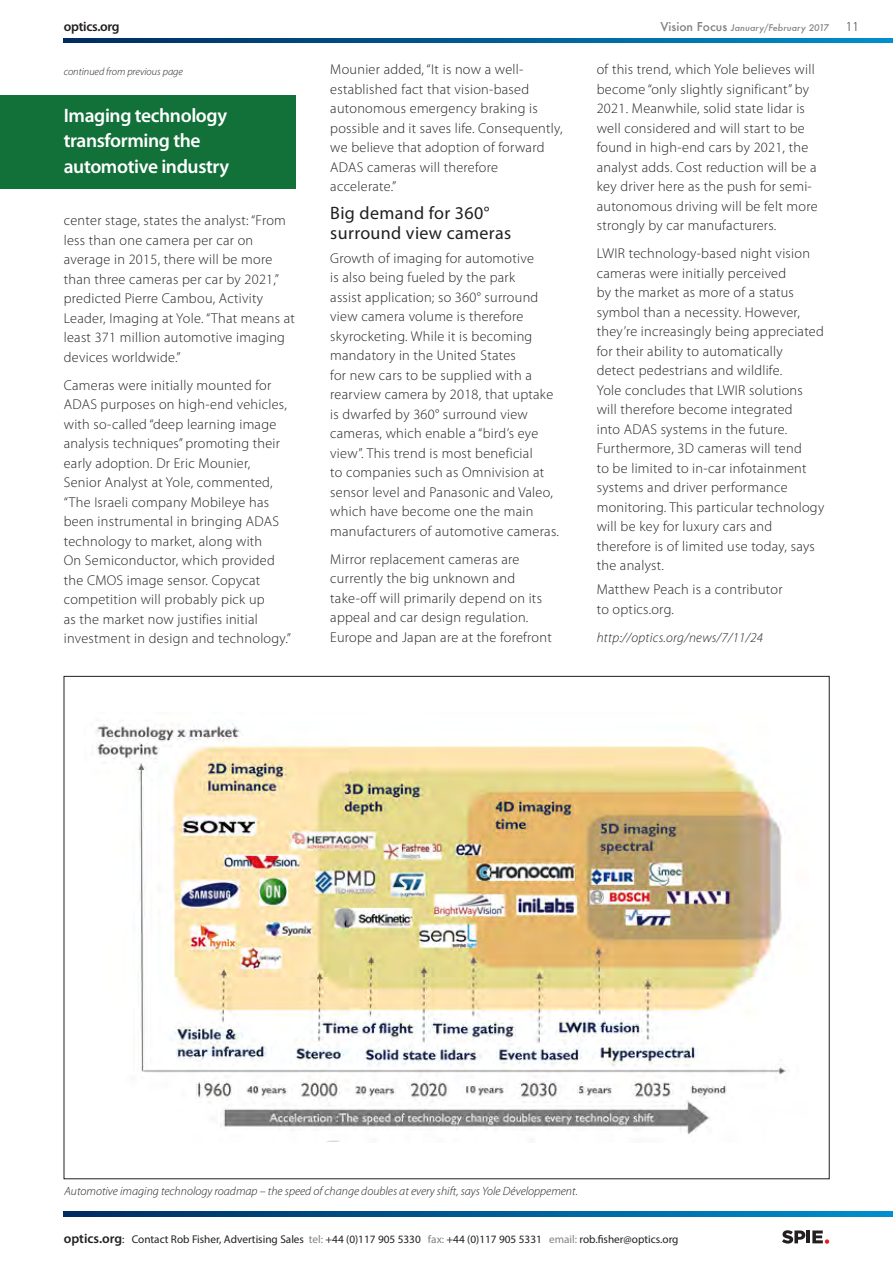
<style>
.page{position:relative;width:893px;height:1263px;background:#fff}
.page>*{position:absolute;margin:0;border:0;box-sizing:border-box;transform-origin:0 0}
.t1{font:600 19.5px/25.5px "Myriad Pro";letter-spacing:-.02em;color:#fff}
.t2{font:18px/19.5px "Myriad Pro";letter-spacing:.02em;color:#231f20}
.t3{font:300 14.25px/19.5px "Myriad Pro";letter-spacing:.02em;color:#231f20}
.t4{font:italic 300 13.5px "Myriad Pro";letter-spacing:.02em;color:#231f20}
.t5{font:600 13.5px "Myriad Pro";letter-spacing:-.02em;color:#231f20}
.t6{font:300 13.5px "Myriad Pro";color:#231f20}
.t7{font:italic 300 12px "Myriad Pro";color:#231f20}
.t8{font:11.25px "Myriad Pro";color:#231f20}
.t9{font:italic 300 10.5px "Myriad Pro";color:#231f20}
.t10{font:italic 500 9px "Futura";color:#808285}
.s1{font-style:normal;font-size:12px}
.s2{font-weight:600;font-size:13.5px}
.s3{color:#808285}
</style>
<div class="page">
<svg style="left:64px;top:1212px;width:829px;height:4px;background:#005c93"></svg>
<svg style="left:64px;top:38px;width:829px;height:5px;background:#005c93"></svg>
<svg style="left:782px;top:1230px;width:47px;height:14px"></svg>
<div style="left:0;top:95px;width:295px;height:94px;background:#127139"></div>
<img style="left:96px;top:724px;width:690px;height:418px">
<p class="t5" style="left:64px;top:18px;width:57px">optics.org</p>
<p class="t10" style="left:660px;top:22px;width:170px"><span class="s1">Vision Focus</span> January/February 2017</p>
<p class="t6" style="left:846px;top:19px;width:15px">11</p>
<p class="t9" style="left:64px;top:65px;width:121px">continued from previous page</p>
<p class="t1" style="left:64px;top:102px;width:167px">Imaging technology transforming the automotive industry</p>
<p class="t3" style="left:64px;top:211px;width:233px">center stage, states the analyst: “From less than one camera per car on average in 2015, there will be more than three cameras per car by 2021,” predicted Pierre Cambou, Activity Leader, Imaging at Yole. “That means at least 371 million automotive imaging devices worldwide.”</p>
<p class="t3" style="left:64px;top:375px;width:229px">Cameras were initially mounted for ADAS purposes on high-end vehicles, with so-called “deep learning image analysis techniques” promoting their early adoption. Dr Eric Mounier, Senior Analyst at Yole, commented, “The Israeli company Mobileye has been instrumental in bringing ADAS technology to market, along with<br>On Semiconductor, which provided the CMOS image sensor. Copycat competition will probably pick up<br>as the market now justifies initial investment in design and technology.”</p>
<p class="t3" style="left:330px;top:60px;width:234px">Mounier added, “It is now a well&shy;established fact that vision-based autonomous emergency braking is possible and it saves life. Consequently, we believe that adoption of forward<br>ADAS cameras will therefore accelerate.”</p>
<p class="t2" style="left:330px;top:203px;width:182px">Big demand for 360° surround view cameras</p>
<p class="t3" style="left:330px;top:248px;width:230px">Growth of imaging for automotive<br>is also being fueled by the park<br>assist application; so 360° surround view camera volume is therefore skyrocketing. While it is becoming mandatory in the United States<br>for new cars to be supplied with a rearview camera by 2018, that uptake is dwarfed by 360° surround view cameras, which enable a “bird’s eye view”. This trend is most beneficial<br>to companies such as Omnivision at sensor level and Panasonic and Valeo, which have become one the main manufacturers of automotive cameras.</p>
<p class="t3" style="left:330px;top:549px;width:223px">Mirror replacement cameras are currently the big unknown and take-off will primarily depend on its appeal and car design regulation.<br>Europe and Japan are at the forefront</p>
<p class="t3" style="left:597px;top:60px;width:222px">of this trend, which Yole believes will become “only slightly significant” by 2021. Meanwhile, solid state lidar is well considered and will start to be found in high-end cars by 2021, the analyst adds. Cost reduction will be a key driver here as the push for semi&shy;autonomous driving will be felt more strongly by car manufacturers.</p>
<p class="t3" style="left:597px;top:244px;width:229px">LWIR technology-based night vision cameras were initially perceived<br>by the market as more of a status symbol than a necessity. However, they’re increasingly being appreciated for their ability to automatically detect pedestrians and wildlife.<br>Yole concludes that LWIR solutions will therefore become integrated<br>into ADAS systems in the future.<br>Furthermore, 3D cameras will tend<br>to be limited to in-car infotainment systems and driver performance monitoring. This particular technology will be key for luxury cars and therefore is of limited use today, says the analyst.</p>
<p class="t3" style="left:597px;top:579px;width:187px">Matthew Peach is a contributor to optics.org.</p>
<p class="t4" style="left:597px;top:629px;width:168px">http://optics.org/news/7/11/24</p>
<p class="t7" style="left:64px;top:1184px;width:515px">Automotive imaging technology roadmap – the speed of change doubles at every shift, says Yole Développement.</p>
<p class="t8" style="left:64px;top:1232px;width:616px"><span class="s2">optics.org</span>: Contact Rob Fisher, Advertising Sales <span class="s3">tel:</span> +44 (0)117 905 5330 <span class="s3">fax:</span> +44 (0)117 905 5331 <span class="s3">email:</span> rob.fisher@optics.org</p>
</div>
